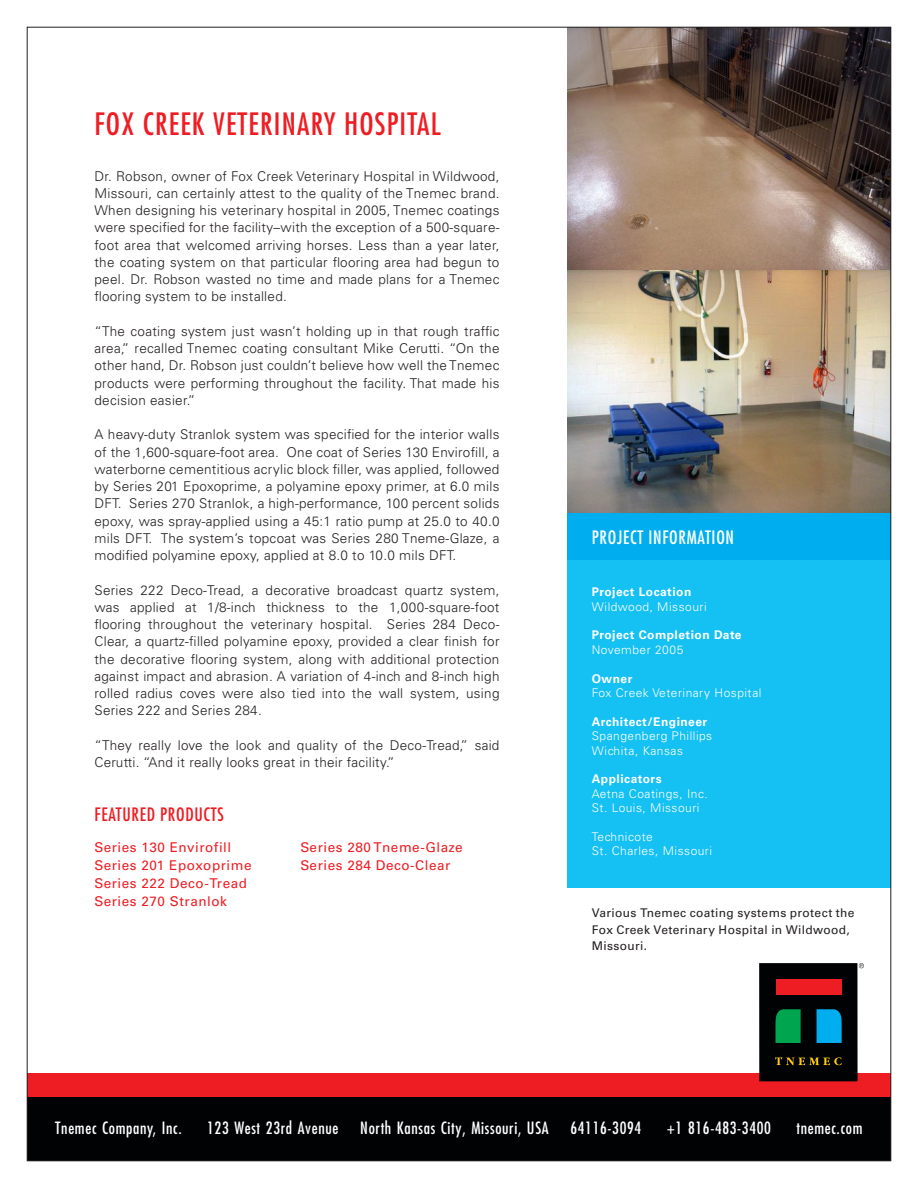
<style>
.page{position:relative;width:918px;height:1188px;background:#fff}
.page>*{position:absolute;margin:0;border:0;box-sizing:border-box;transform-origin:0 0}
.t1{font:condensed 30px "Futura Std";letter-spacing:.04em;color:#ee1d23}
.t2{font:condensed 18px "Futura Std";letter-spacing:.04em;color:#fff}
.t3{font:condensed 18px "Futura Std";letter-spacing:.04em;color:#ee1d23}
.t4{font:condensed 16.5px "Futura Std";letter-spacing:.04em;color:#fff}
.t5{font:300 13.5px/17.2px "Univers LT Std";letter-spacing:.02em;color:#231f20;text-align:justify}
.t6{font:13.5px/18px "Univers LT Std";letter-spacing:.04em;color:#ee1d23}
.t7{font:300 12px "Univers LT Std";letter-spacing:.04em;color:#fff}
.Body_on_White{font:12px/16.5px "Univers LT Std";letter-spacing:.03em;color:#231f20}
.t8{font:700 12px "Univers LT Std";letter-spacing:.04em;color:#fff}
</style>
<div class="page">
<div style="left:27px;top:1097px;width:864px;height:64px;background:#010203"></div>
<div style="left:27px;top:1074px;width:864px;height:23px;background:#ee1d23"></div>
<div style="left:567px;top:513px;width:324px;height:48px;background:#00aeef"></div>
<div style="left:567px;top:561px;width:324px;height:327px;background:#15c0f2"></div>
<img style="left:567px;top:270px;width:322px;height:243px">
<svg style="left:567px;top:29px;width:322px;height:241px;background:#806b5f"></svg>
<div style="left:759px;top:963px;width:99px;height:118px;background:#010203"></div>
<div style="left:776px;top:979px;width:65px;height:15px;background:#ee1d23"></div>
<svg style="left:775px;top:1009px;width:26px;height:34px"></svg>
<svg style="left:817px;top:1009px;width:25px;height:34px"></svg>
<svg style="left:775px;top:1057px;width:67px;height:8px"></svg>
<svg style="left:859px;top:963px;width:5px;height:5px"></svg>
<p class="t1" style="left:94px;top:106px;width:348px">FOX CREEK VETERINARY HOSPITAL</p>
<p class="t5" style="left:94px;top:167px;width:407px">Dr. Robson, owner of Fox Creek Veterinary Hospital in Wildwood, Missouri, can certainly attest to the quality of the Tnemec brand.<br>When designing his veterinary hospital in 2005, Tnemec coatings were specified for the facility–with the exception of a 500-square&shy;foot area that welcomed arriving horses. Less than a year later, the coating system on that particular flooring area had begun to peel. Dr. Robson wasted no time and made plans for a Tnemec flooring system to be installed.</p>
<p class="t5" style="left:94px;top:322px;width:407px">“The coating system just wasn’t holding up in that rough traffic area,” recalled Tnemec coating consultant Mike Cerutti. “On the other hand, Dr. Robson just couldn’t believe how well the Tnemec products were performing throughout the facility. That made his decision easier.”</p>
<p class="t5" style="left:94px;top:426px;width:407px">A heavy-duty Stranlok system was specified for the interior walls of the 1,600-square-foot area. One coat of Series 130 Envirofill, a waterborne cementitious acrylic block filler, was applied, followed by Series 201 Epoxoprime, a polyamine epoxy primer, at 6.0 mils DFT. Series 270 Stranlok, a high-performance, 100 percent solids epoxy, was spray-applied using a 45:1 ratio pump at 25.0 to 40.0 mils DFT. The system’s topcoat was Series 280 Tneme-Glaze, a modified polyamine epoxy, applied at 8.0 to 10.0 mils DFT.</p>
<p class="t5" style="left:94px;top:581px;width:407px">Series 222 Deco-Tread, a decorative broadcast quartz system, was applied at 1/8-inch thickness to the 1,000-square-foot flooring throughout the veterinary hospital. Series 284 Deco-Clear, a quartz-filled polyamine epoxy, provided a clear finish for the decorative flooring system, along with additional protection against impact and abrasion. A variation of 4-inch and 8-inch high rolled radius coves were also tied into the wall system, using Series 222 and Series 284.</p>
<p class="t5" style="left:94px;top:736px;width:407px">“They really love the look and quality of the Deco-Tread,” said<br>Cerutti. “And it really looks great in their facility.”</p>
<p class="t3" style="left:94px;top:804px;width:131px">FEATURED PRODUCTS</p>
<p class="t6" style="left:94px;top:838px;width:159px">Series 130 Envirofill<br>Series 201 Epoxoprime<br>Series 222 Deco-Tread</p>
<p class="t6" style="left:94px;top:892px;width:134px">Series 270 Stranlok</p>
<p class="t6" style="left:300px;top:838px;width:164px">Series 280 Tneme-Glaze<br>Series 284 Deco-Clear</p>
<p class="t2" style="left:592px;top:526px;width:144px">PROJECT INFORMATION</p>
<p class="t8" style="left:592px;top:585px;width:101px">Project Location</p>
<p class="t7" style="left:592px;top:599px;width:116px">Wildwood, Missouri</p>
<p class="t8" style="left:592px;top:628px;width:151px">Project Completion Date</p>
<p class="t7" style="left:592px;top:642px;width:93px">November 2005</p>
<p class="t8" style="left:592px;top:671px;width:42px">Owner</p>
<p class="t7" style="left:592px;top:686px;width:171px">Fox Creek Veterinary Hospital</p>
<p class="t8" style="left:592px;top:715px;width:117px">Architect/Engineer</p>
<p class="t7" style="left:592px;top:729px;width:122px">Spangenberg Phillips</p>
<p class="t7" style="left:592px;top:743px;width:93px">Wichita, Kansas</p>
<p class="t8" style="left:592px;top:772px;width:71px">Applicators</p>
<p class="t7" style="left:592px;top:786px;width:118px">Aetna Coatings, Inc.</p>
<p class="t7" style="left:592px;top:801px;width:109px">St. Louis, Missouri</p>
<p class="t7" style="left:592px;top:830px;width:63px">Technicote</p>
<p class="t7" style="left:592px;top:844px;width:122px">St. Charles, Missouri</p>
<p class="Body_on_White" style="left:592px;top:905px;width:264px">Various Tnemec coating systems protect the<br>Fox Creek Veterinary Hospital in Wildwood,<br>Missouri.</p>
<p class="t4" style="left:55px;top:1118px;width:128px">Tnemec Company, Inc.</p>
<p class="t4" style="left:207px;top:1118px;width:133px">123 West 23rd Avenue</p>
<p class="t4" style="left:360px;top:1118px;width:190px">North Kansas City, Missouri, USA</p>
<p class="t4" style="left:570px;top:1118px;width:72px">64116-3094</p>
<p class="t4" style="left:667px;top:1118px;width:106px">+1 816-483-3400</p>
<p class="t4" style="left:796px;top:1118px;width:68px">tnemec.com</p>
</div>
